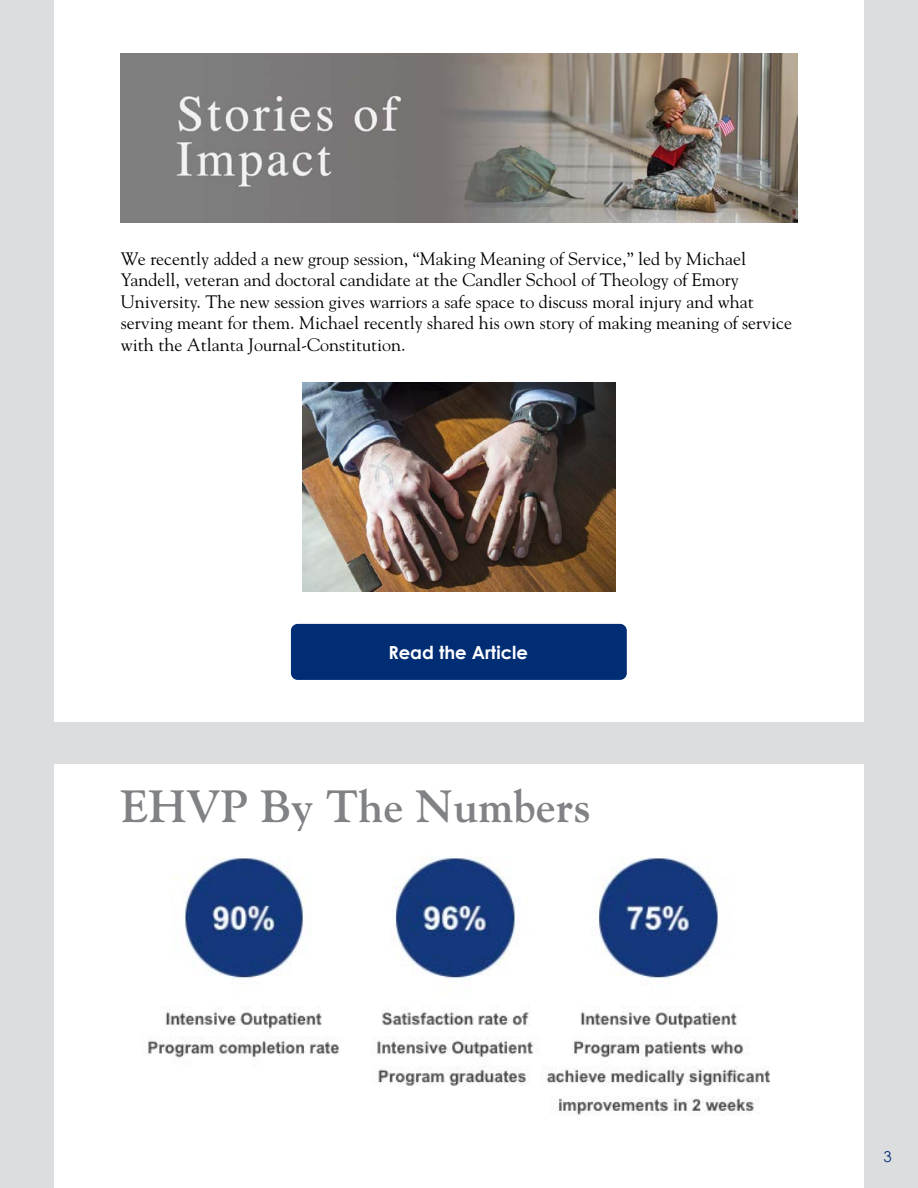
<style>
.page{position:relative;width:918px;height:1188px;background:#fff}
.page>*{position:absolute;margin:0;border:0;box-sizing:border-box;transform-origin:0 0}
.t1{font:700 45px "Goudy";color:#808285}
.t2{font:18px/21.6px "Goudy";color:#000}
.t3{font:700 18px "Century Gothic";color:#fff}
.t4{font:15px "Century Gothic";color:#002d74}
</style>
<div class="page">
<div style="left:864px;top:0;width:54px;height:1188px;background:#dcddde"></div>
<div style="left:0;top:0;width:54px;height:1188px;background:#dcddde"></div>
<img style="left:121px;top:54px;width:676px;height:168px">
<div style="left:291px;top:624px;width:336px;height:56px;background:#002d74;border-radius:7px"></div>
<img style="left:146px;top:856px;width:624px;height:260px">
<div style="left:8px;top:723px;width:906px;height:41px;background:#dcddde"></div>
<img style="left:302px;top:383px;width:314px;height:208px">
<p class="t2" style="left:121px;top:247px;width:673px">We recently added a new group session, “Making Meaning of Service,” led by Michael Yandell, veteran and doctoral candidate at the Candler School of Theology of Emory University. The new session gives warriors a safe space to discuss moral injury and what serving meant for them. Michael recently shared his own story of making meaning of service with the Atlanta Journal-Constitution.</p>
<p class="t3" style="left:388px;top:641px;width:141px">Read the Article</p>
<h1 class="t1" style="left:121px;top:779px;width:472px">EHVP By The Numbers</h1>
<p class="t4" style="left:884px;top:1148px;width:10px">3</p>
</div>
